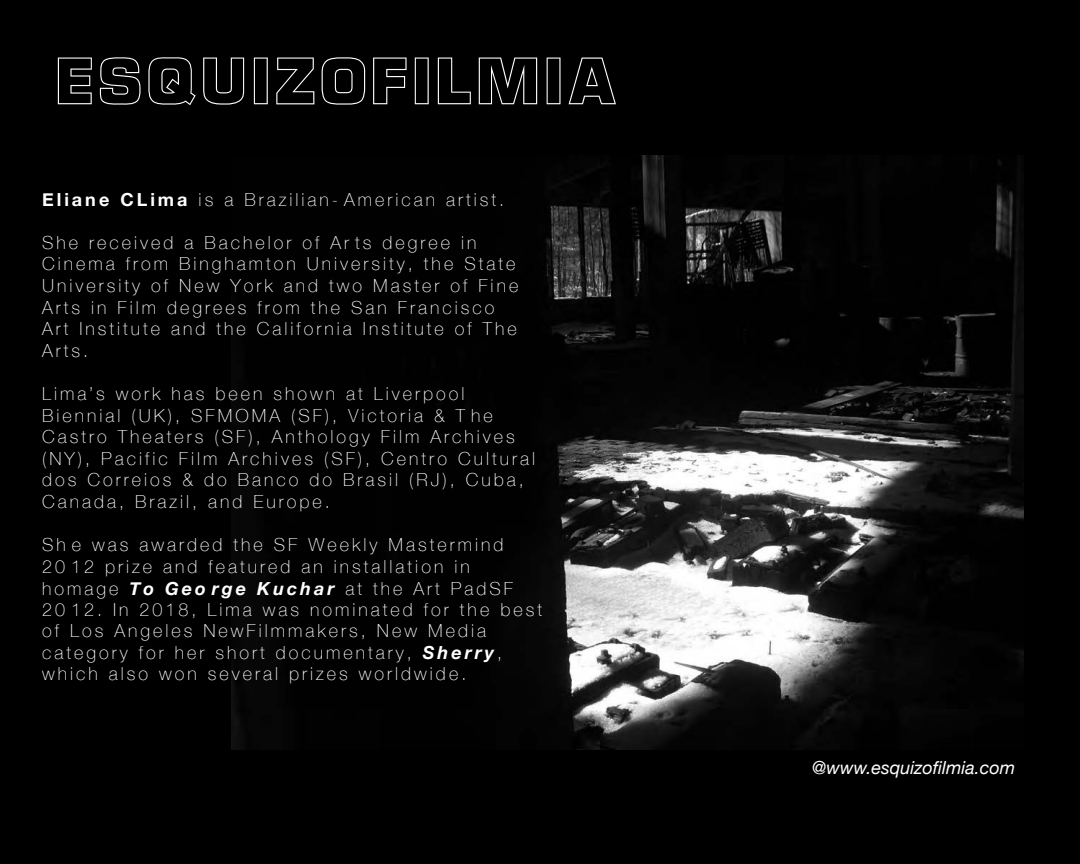
<style>
.page{position:relative;width:1080px;height:864px;background:#000}
.page>*{position:absolute;margin:0;border:0;box-sizing:border-box;transform-origin:0 0}
.t1{font:60px "Micro Technic Bold Outline";letter-spacing:.05em;color:#fff}
.t2{font:100 18px/21.6px "Helvetica Neue";letter-spacing:.165em;color:#fff}
.t3{font:italic 18px "Helvetica Neue";color:#fff}
.s1{font-weight:700}
.s2{font-weight:700;font-style:italic}
</style>
<div class="page">
<img style="left:232px;top:155px;width:792px;height:594px">
<p class="t1" style="left:55px;top:38px;width:564px">ESQUIZOFILMIA</p>
<p class="t2" style="left:42px;top:188px;width:464px"><span class="s1">Eliane CLima</span> is a Brazilian- American artist.</p>
<p class="t2" style="left:42px;top:231px;width:478px">She received a Bachelor of Ar ts degree in Cinema from Binghamton University, the State University of New York and two Master of Fine Arts in Film degrees from the San Francisco Art Institute and the California Institute of The Arts.</p>
<p class="t2" style="left:42px;top:382px;width:495px">Lima’s work has been shown at Liverpool Biennial (UK), SFMOMA (SF), Victoria &amp; T he Castro Theaters (SF), Anthology Film Archives (NY), Pacific Film Archives (SF), Centro Cultural dos Correios &amp; do Banco do Brasil (RJ), Cuba, Canada, Brazil, and Europe.</p>
<p class="t2" style="left:42px;top:533px;width:501px">Sh e was awarded the SF Weekly Mastermind<br>20 12 prize and featured an installation in homage <span class="s2">To Geo rge Kuchar</span> at the Art PadSF<br>20 12. In 2018, Lima was nominated for the best of Los Angeles NewFilmmakers, New Media category for her short documentary, <span class="s2">Sherry</span>, which also won several prizes worldwide.</p>
<p class="t3" style="left:812px;top:755px;width:204px">@www.esquizofilmia.com</p>
</div>
